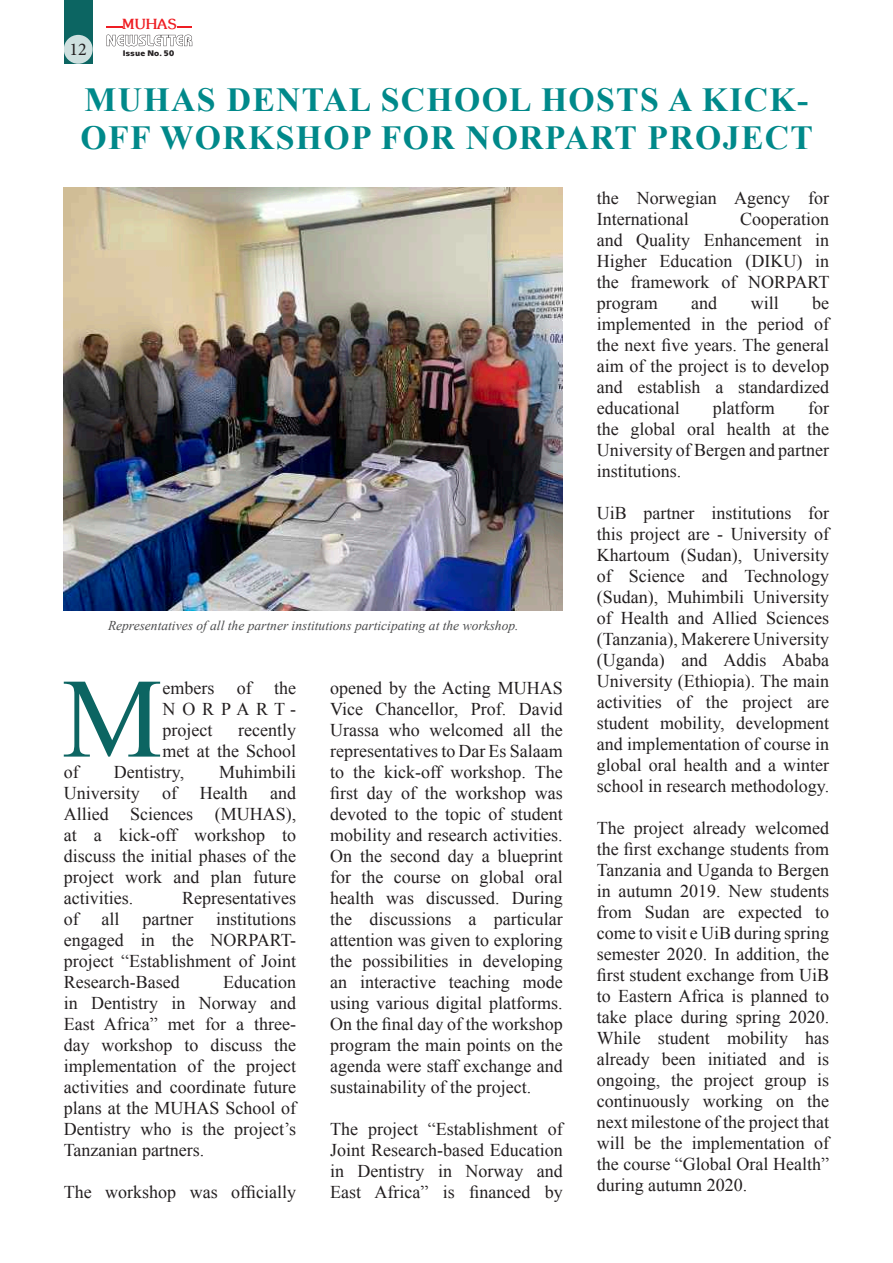
<style>
.page{position:relative;width:893px;height:1263px;background:#fff}
.page>*{position:absolute;margin:0;border:0;box-sizing:border-box;transform-origin:0 0}
.t1{font:113.1px "Times New Roman";color:#0c6562}
.t2{font:700 33.75px/37.5px "Times New Roman";letter-spacing:.04em;color:#00898a}
.t3{font:18px/21px "Times New Roman";color:#231f20;text-align:justify}
.t4{font:18px "Minion Pro";color:#231f20}
.t5{font:700 13.8px "Souvenir";color:#ee1d23}
.t6{font:italic 13.5px "Times New Roman";color:#4b4c4d}
.t7{font:900 7.5px "Mixage";color:#231f20}
</style>
<div class="page">
<svg style="left:106px;top:35px;width:86px;height:11px"></svg>
<svg style="left:106px;top:27px;width:17px;height:1px"></svg>
<svg style="left:177px;top:27px;width:15px;height:1px"></svg>
<div style="left:64px;top:0;width:29px;height:64px;background:#0c6562"></div>
<div style="left:64px;top:35px;width:29px;height:29px;background:#cee0df;border-radius:50%"></div>
<img style="left:64px;top:188px;width:499px;height:422px">
<p class="t5" style="left:122px;top:15px;width:56px">MUHAS</p>
<p class="t4" style="left:70px;top:37px;width:19px">12</p>
<p class="t7" style="left:123px;top:48px;width:53px">Issue No. 50</p>
<h2 class="t2" style="left:80px;top:80px;width:734px">MUHAS DENTAL SCHOOL HOSTS A KICK-<br>OFF WORKSHOP FOR NORPART PROJECT</h2>
<p class="t6" style="left:108px;top:616px;width:412px">Representatives of all the partner institutions participating at the workshop.</p>
<h1 class="t1" style="left:62px;top:643px;width:102px">M</h1>
<p class="t3" style="left:163px;top:677px;width:135px">embers of the NORPART&shy;project</p>
<p class="t3" style="left:163px;top:719px;width:135px;text-align:right">recently<br>met at the School</p>
<p class="t3" style="left:64px;top:761px;width:16px">of</p>
<p class="t3" style="left:114px;top:761px;width:72px">Dentistry,</p>
<p class="t3" style="left:219px;top:761px;width:79px">Muhimbili</p>
<p class="t3" style="left:64px;top:782px;width:115px">University of</p>
<p class="t3" style="left:64px;top:782px;width:234px;text-indent:136px">Health and Allied Sciences (MUHAS), at a kick-off workshop to discuss the initial phases of the project work and plan future activities.</p>
<p class="t3" style="left:182px;top:887px;width:115px">Representatives</p>
<p class="t3" style="left:64px;top:908px;width:234px;text-indent:152px">institutions engaged in the NORPART&shy;project “Establishment of Joint Research-Based</p>
<p class="t3" style="left:64px;top:908px;width:16px">of</p>
<p class="t3" style="left:102px;top:908px;width:20px">all</p>
<p class="t3" style="left:142px;top:908px;width:52px">partner</p>
<p class="t3" style="left:64px;top:971px;width:234px;text-indent:159px">Education in Dentistry in Norway and East Africa” met for a three&shy;day workshop to discuss the implementation of the project activities and coordinate future plans at the MUHAS School of Dentistry who is the project’s Tanzanian partners.</p>
<p class="t3" style="left:64px;top:1181px;width:234px">The workshop was officially</p>
<p class="t3" style="left:330px;top:677px;width:234px">opened by the Acting MUHAS Vice Chancellor, Prof. David Urassa who welcomed all the representatives to Dar Es Salaam to the kick-off workshop. The first day of the workshop was devoted to the topic of student mobility and research activities.<br>On the second day a blueprint for the course on global oral health was discussed. During the discussions a particular attention was given to exploring the possibilities in developing an interactive teaching mode using various digital platforms.<br>On the final day of the workshop program the main points on the agenda were staff exchange and sustainability of the project.</p>
<p class="t3" style="left:330px;top:1118px;width:234px">The project “Establishment of Joint Research-based Education in Dentistry in Norway and East Africa” is financed by</p>
<p class="t3" style="left:597px;top:187px;width:234px">the Norwegian Agency for<br>International</p>
<p class="t3" style="left:597px;top:208px;width:234px;text-indent:143px">Cooperation and Quality Enhancement in Higher Education (DIKU) in the framework of NORPART program</p>
<p class="t3" style="left:597px;top:292px;width:234px;text-indent:215px">be implemented in the period of the next five years. The general aim of the project is to develop and establish a standardized educational</p>
<p class="t3" style="left:691px;top:292px;width:27px">and</p>
<p class="t3" style="left:751px;top:292px;width:30px">will</p>
<p class="t3" style="left:713px;top:397px;width:63px">platform</p>
<p class="t3" style="left:597px;top:397px;width:234px;text-indent:211px">for the global oral health at the University of Bergen and partner institutions.</p>
<p class="t3" style="left:597px;top:502px;width:234px">UiB partner institutions for this project are - University of Khartoum (Sudan), University of Science and Technology (Sudan), Muhimbili University of Health and Allied Sciences (Tanzania), Makerere University (Uganda) and Addis Ababa University (Ethiopia). The main activities of the project are student mobility, development and implementation of course in global oral health and a winter school in research methodology.</p>
<p class="t3" style="left:597px;top:818px;width:234px">The project already welcomed the first exchange students from Tanzania and Uganda to Bergen in autumn 2019. New students from Sudan are expected to come to visit e UiB during spring semester 2020. In addition, the first student exchange from UiB to Eastern Africa is planned to take place during spring 2020.<br>While student mobility has already been initiated and is ongoing, the project group is continuously working on the next milestone of the project that will be the implementation of the course “Global Oral Health” during autumn 2020.</p>
</div>
